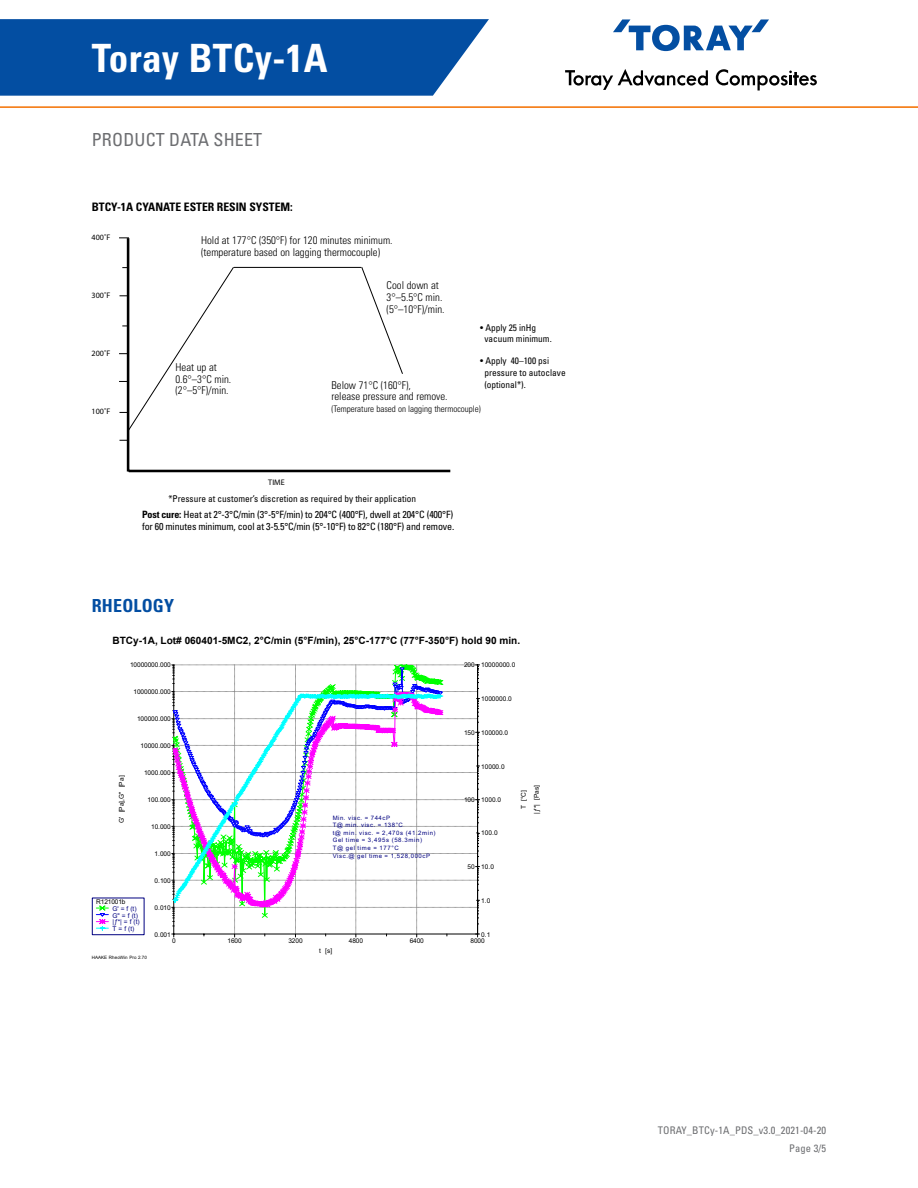
<style>
.page{position:relative;width:918px;height:1188px;background:#fff}
.page>*{position:absolute;margin:0;border:0;box-sizing:border-box;transform-origin:0 0}
.t1{font:700 condensed 39px "Univers LT Std";letter-spacing:.01em;color:#fff}
.t2{font:condensed 18px "Univers LT Std";letter-spacing:.01em;color:#6d6e71}
.t3{font:700 condensed 18px "Univers LT Std";letter-spacing:.01em;color:#034ea2}
.t4{font:700 condensed 11.7px "Univers LT Std";color:#000}
.t5{font:300 condensed 10.8px/11.7px "Univers LT Std";color:#000}
.t6{font:condensed 10.5px "Univers LT Std";letter-spacing:.01em;color:#6d6e71}
.t7{font:condensed 10.05px/11.2px "Univers LT Std";letter-spacing:-.015em;color:#000}
.t8{font:700 10.05px "Arial";color:#000}
.t9{font:condensed 9.3px/11.7px "Univers LT Std";color:#000}
.t10{font:300 condensed 9px "Univers LT Std";color:#000}
.t11{font:700 8.55px "Arial";letter-spacing:.045em;color:#000}
.t12{font:8.1px "Myriad Pro";color:#000}
.t13{font:6.6px "Arial";letter-spacing:-.01em;color:#000}
.t14{font:6.6px/6.6px "Arial";color:#000080}
.t15{font:6px/7.5px "Arial";letter-spacing:.09em;color:#000080}
.t16{font:4.5px "Arial";letter-spacing:.01em;color:#000}
.s1{font-weight:700}
</style>
<div class="page">
<svg style="left:0;top:19px;width:489px;height:77px;background:#1258a7"></svg>
<hr style="left:0;top:106px;width:918px;height:2px;background:#f58220">
<svg style="left:613px;top:19px;width:156px;height:32px"></svg>
<svg style="left:565px;top:69px;width:143px;height:21px"></svg>
<svg style="left:716px;top:69px;width:101px;height:21px"></svg>
<hr style="left:127px;top:238px;width:2px;height:234px;background:#000">
<hr style="left:129px;top:470px;width:321px;height:2px;background:#000">
<svg style="left:119px;top:237px;width:284px;height:204px"></svg>
<hr style="left:234px;top:267px;width:127px;height:1px;background:#000">
<svg style="left:172px;top:664px;width:308px;height:273px"></svg>
<div style="left:92px;top:898px;width:52px;height:37px;border:1px solid #000080"></div>
<svg style="left:96px;top:905px;width:13px;height:25px"></svg>
<h1 class="t1" style="left:92px;top:34px;width:237px">Toray BTCy-1A</h1>
<h2 class="t2" style="left:92px;top:128px;width:172px">PRODUCT DATA SHEET</h2>
<h3 class="t4" style="left:92px;top:200px;width:203px">BTCY-1A CYANATE ESTER RESIN SYSTEM:</h3>
<p class="t12" style="left:92px;top:232px;width:20px">400˚F</p>
<p class="t12" style="left:92px;top:290px;width:20px">300˚F</p>
<p class="t12" style="left:92px;top:349px;width:20px">200˚F</p>
<p class="t12" style="left:92px;top:407px;width:20px">100˚F</p>
<h3 class="t5" style="left:201px;top:235px;width:193px">Hold at 177°C (350°F) for 120 minutes minimum. (temperature based on lagging thermocouple)</h3>
<h3 class="t5" style="left:176px;top:361px;width:57px">Heat up at<br>0.6°–3°C min. (2°–5°F)/min.</h3>
<p class="t12" style="left:268px;top:477px;width:18px">TIME</p>
<h3 class="t5" style="left:387px;top:280px;width:60px">Cool down at<br>3°–5.5°C min. (5°–10°F)/min.</h3>
<h3 class="t9" style="left:484px;top:321px;width:69px;text-indent:-4px">• Apply 25 inHg vacuum minimum.</h3>
<h3 class="t9" style="left:484px;top:355px;width:83px;text-indent:-4px">• Apply 40–100 psi pressure to autoclave (optional*).</h3>
<h3 class="t5" style="left:331px;top:379px;width:118px">Below 71°C (160°F),<br>release pressure and remove.</h3>
<h3 class="t10" style="left:331px;top:403px;width:151px">(Temperature based on lagging thermocouple)</h3>
<h3 class="t9" style="left:168px;top:493px;width:249px">*Pressure at customer’s discretion as required by their application</h3>
<h3 class="t7" style="left:142px;top:509px;width:314px"><span class="s1">Post cure:</span> Heat at 2°-3°C/min (3°-5°F/min) to 204°C (400°F), dwell at 204°C (400°F) for 60 minutes minimum, cool at 3-5.5°C/min (5°-10°F) to 82°C (180°F) and remove.</h3>
<h2 class="t3" style="left:92px;top:595px;width:84px">RHEOLOGY</h2>
<h3 class="t8" style="left:112px;top:634px;width:409px">BTCy-1A, Lot# 060401-5MC2, 2°C/min (5°F/min), 25°C-177°C (77°F-350°F) hold 90 min.</h3>
<p class="t11" style="left:189px;top:635px;width:271px">BTCy-1A, Lot# 060401-5MC2, 5°F/min, 77°F-350°F hold 90min</p>
<p class="t13" style="left:130px;top:661px;width:42px">10000000.000</p>
<p class="t13" style="left:134px;top:687px;width:39px">1000000.000</p>
<p class="t13" style="left:137px;top:714px;width:35px">100000.000</p>
<p class="t13" style="left:117px;top:823px;width:49px;rotate:-90deg">G' [Pa],G" [Pa]</p>
<p class="t13" style="left:141px;top:741px;width:32px">10000.000</p>
<p class="t13" style="left:144px;top:768px;width:28px">1000.000</p>
<p class="t13" style="left:148px;top:795px;width:25px">100.000</p>
<p class="t13" style="left:151px;top:822px;width:21px">10.000</p>
<p class="t13" style="left:155px;top:849px;width:18px">1.000</p>
<p class="t13" style="left:155px;top:876px;width:18px">0.100</p>
<p class="t15" style="left:333px;top:814px;width:104px">Min. visc. = 744cP<br>T@ min. visc. = 138°C<br>t@ min. visc. = 2,470s (41.2min)<br>Gel time = 3,495s (58.3min)<br>T@ gel time = 177°C<br>Visc.@ gel time = 1,528,000cP</p>
<p class="t13" style="left:481px;top:661px;width:36px">10000000.0</p>
<p class="t13" style="left:464px;top:661px;width:12px">200</p>
<p class="t13" style="left:481px;top:694px;width:32px">1000000.0</p>
<p class="t13" style="left:481px;top:728px;width:29px">100000.0</p>
<p class="t13" style="left:464px;top:728px;width:12px">150</p>
<p class="t13" style="left:481px;top:762px;width:25px">10000.0</p>
<p class="t13" style="left:464px;top:795px;width:12px">100</p>
<p class="t13" style="left:481px;top:795px;width:22px">1000.0</p>
<p class="t13" style="left:481px;top:829px;width:18px">100.0</p>
<p class="t13" style="left:481px;top:862px;width:14px">10.0</p>
<p class="t13" style="left:468px;top:862px;width:9px">50</p>
<p class="t13" style="left:532px;top:814px;width:30px;rotate:-90deg">|ƒ*| [Pas]</p>
<p class="t13" style="left:519px;top:809px;width:20px;rotate:-90deg">T [°C]</p>
<p class="t13" style="left:96px;top:897px;width:31px">R121001b</p>
<p class="t14" style="left:112px;top:905px;width:29px">G' = f (t)<br>G" = f (t) |ƒ*| = f (t)<br>T = f (t)</p>
<p class="t16" style="left:92px;top:954px;width:57px">HAAKE RheoWin Pro 2.70</p>
<p class="t13" style="left:155px;top:903px;width:18px">0.010</p>
<p class="t13" style="left:481px;top:896px;width:11px">1.0</p>
<p class="t13" style="left:481px;top:930px;width:11px">0.1</p>
<p class="t13" style="left:155px;top:930px;width:18px">0.001</p>
<p class="t13" style="left:172px;top:936px;width:5px">0</p>
<p class="t13" style="left:228px;top:936px;width:16px">1600</p>
<p class="t13" style="left:288px;top:936px;width:16px">3200</p>
<p class="t13" style="left:349px;top:936px;width:16px">4800</p>
<p class="t13" style="left:410px;top:936px;width:16px">6400</p>
<p class="t13" style="left:471px;top:936px;width:16px">8000</p>
<p class="t13" style="left:319px;top:946px;width:15px">t [s]</p>
<h3 class="t6" style="left:658px;top:1124px;width:170px">TORAY_BTCy-1A_PDS_v3.0_2021-04-20</h3>
<h3 class="t6" style="left:789px;top:1142px;width:38px">Page 3/5</h3>
</div>
